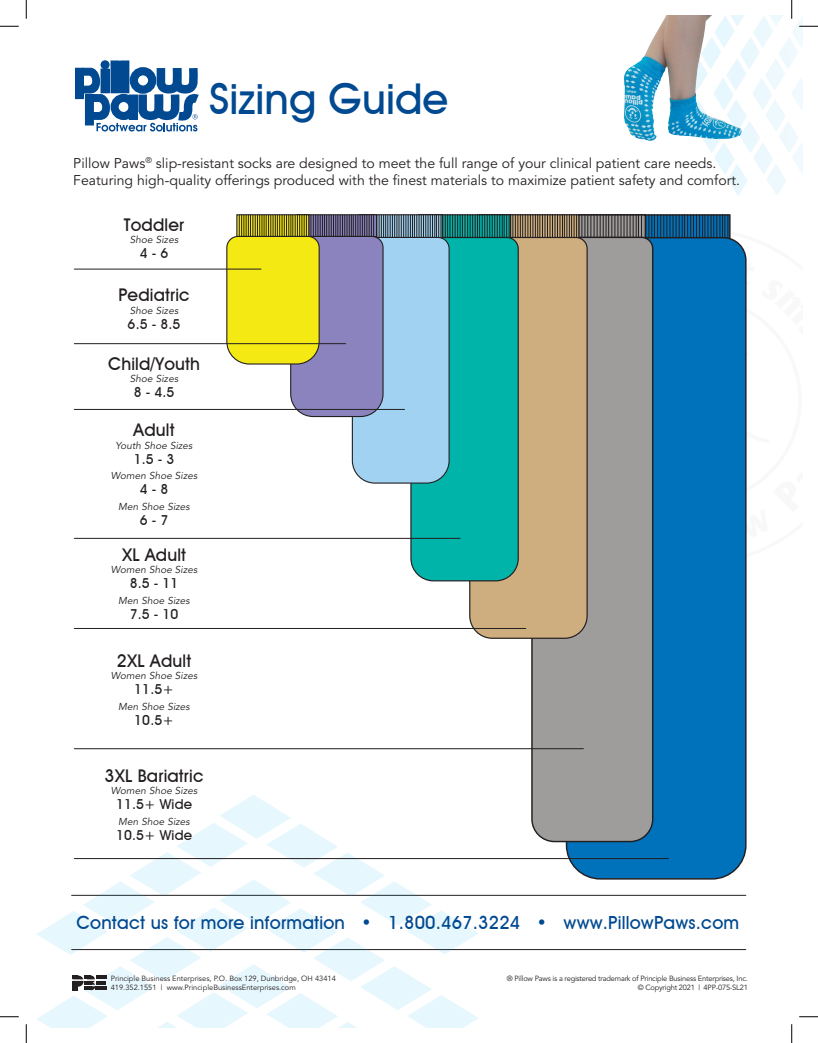
<style>
.page{position:relative;width:818px;height:1043px;background:#fff}
.page>*{position:absolute;margin:0;border:0;box-sizing:border-box;transform-origin:0 0}
.t1{font:500 42.5px "Avant Garde IT Cby BT";color:#014990}
.t2{font:500 18.12px "Avant Garde IT Cby BT";letter-spacing:.01em;color:#014990}
.t3{font:500 17.5px "Avant Garde IT Cby BT";letter-spacing:.01em;color:#231f20}
.t4{font:14px/17.5px "Avenir";color:#231f20}
.t5{font:500 13.75px "Avant Garde IT Cby BT";letter-spacing:.01em;color:#231f20}
.t6{font:italic 10px "Avenir";letter-spacing:.01em;color:#231f20}
.t7{font:7.5px/8.8px "Avenir";color:#231f20}
.t8{font:7.5px/8.8px "Avenir";letter-spacing:-.03em;color:#231f20;text-align:right}
</style>
<div class="page">
<hr style="left:72px;top:895px;width:673px;height:1px;background:#231f20">
<hr style="left:72px;top:949px;width:673px;height:1px;background:#231f20">
<div style="left:565px;top:548px;width:182px;height:332px;background:#0072bc"></div>
<div style="left:530px;top:548px;width:124px;height:295px;background:#9f9d9b"></div>
<svg style="left:469px;top:548px;width:119px;height:91px;background:#c8aa7e"></svg>
<svg style="left:410px;top:548px;width:109px;height:34px;background:#15afa5"></svg>
<svg style="left:226px;top:214px;width:521px;height:334px;background:#7faba9"></svg>
<hr style="left:74px;top:858px;width:594px;height:1px;background:#231f20">
<hr style="left:74px;top:343px;width:271px;height:1px;background:#231f20">
<hr style="left:74px;top:409px;width:330px;height:1px;background:#231f20">
<hr style="left:74px;top:538px;width:386px;height:1px;background:#231f20">
<hr style="left:74px;top:628px;width:451px;height:1px;background:#231f20">
<hr style="left:74px;top:748px;width:509px;height:1px;background:#231f20">
<hr style="left:74px;top:269px;width:187px;height:1px;background:#231f20">
<svg style="left:37px;top:795px;width:442px;height:233px"></svg>
<img style="left:624px;top:15px;width:46px;height:126px">
<div style="left:75px;top:68px;width:8px;height:31px;background:#014990"></div>
<svg style="left:82px;top:60px;width:117px;height:71px"></svg>
<div style="left:101px;top:69px;width:8px;height:24px;background:#014990"></div>
<div style="left:101px;top:60px;width:9px;height:9px;background:#014990;border-radius:50%"></div>
<svg style="left:0;top:25px;width:19px;height:2px"></svg>
<svg style="left:0;top:1016px;width:19px;height:1px"></svg>
<svg style="left:799px;top:1016px;width:19px;height:1px"></svg>
<svg style="left:25px;top:0;width:2px;height:19px"></svg>
<svg style="left:25px;top:1024px;width:2px;height:18px"></svg>
<svg style="left:674px;top:0;width:144px;height:196px"></svg>
<svg style="left:791px;top:1024px;width:1px;height:18px"></svg>
<h1 class="t1" style="left:209px;top:73px;width:240px">Sizing Guide</h1>
<p class="t4" style="left:73px;top:155px;width:668px">Pillow Paws<sup>®</sup> slip-resistant socks are designed to meet the full range of your clinical patient care needs.<br>Featuring high-quality offerings produced with the finest materials to maximize patient safety and comfort.</p>
<p class="t3" style="left:124px;top:214px;width:62px">Toddler</p>
<p class="t6" style="left:130px;top:234px;width:50px">Shoe Sizes</p>
<p class="t5" style="left:140px;top:245px;width:30px">4 - 6</p>
<p class="t3" style="left:118px;top:284px;width:73px">Pediatric</p>
<p class="t6" style="left:130px;top:305px;width:50px">Shoe Sizes</p>
<p class="t5" style="left:128px;top:316px;width:54px">6.5 - 8.5</p>
<p class="t3" style="left:108px;top:353px;width:94px">Child/Youth</p>
<p class="t6" style="left:130px;top:373px;width:50px">Shoe Sizes</p>
<p class="t5" style="left:134px;top:384px;width:42px">8 - 4.5</p>
<p class="t3" style="left:134px;top:419px;width:42px">Adult</p>
<p class="t6" style="left:116px;top:439px;width:78px">Youth Shoe Sizes</p>
<p class="t5" style="left:134px;top:450px;width:42px">1.5 - 3</p>
<p class="t6" style="left:111px;top:470px;width:88px">Women Shoe Sizes</p>
<p class="t5" style="left:140px;top:481px;width:30px">4 - 8</p>
<p class="t6" style="left:118px;top:500px;width:73px">Men Shoe Sizes</p>
<p class="t5" style="left:140px;top:511px;width:30px">6 - 7</p>
<p class="t3" style="left:122px;top:544px;width:66px">XL Adult</p>
<p class="t6" style="left:111px;top:564px;width:88px">Women Shoe Sizes</p>
<p class="t5" style="left:130px;top:575px;width:50px">8.5 - 11</p>
<p class="t6" style="left:118px;top:594px;width:73px">Men Shoe Sizes</p>
<p class="t5" style="left:130px;top:605px;width:50px">7.5 - 10</p>
<p class="t3" style="left:117px;top:650px;width:76px">2XL Adult</p>
<p class="t6" style="left:111px;top:670px;width:88px">Women Shoe Sizes</p>
<p class="t5" style="left:134px;top:681px;width:41px">11.5+</p>
<p class="t6" style="left:118px;top:700px;width:73px">Men Shoe Sizes</p>
<p class="t5" style="left:134px;top:711px;width:41px">10.5+</p>
<p class="t3" style="left:104px;top:764px;width:101px">3XL Bariatric</p>
<p class="t6" style="left:111px;top:785px;width:88px">Women Shoe Sizes</p>
<p class="t5" style="left:116px;top:796px;width:77px">11.5+ Wide</p>
<p class="t6" style="left:118px;top:815px;width:73px">Men Shoe Sizes</p>
<p class="t5" style="left:116px;top:826px;width:77px">10.5+ Wide</p>
<p class="t2" style="left:76px;top:911px;width:664px">Contact us for more information • 1.800.467.3224 • www.PillowPaws.com</p>
<p class="t7" style="left:111px;top:974px;width:226px">Principle Business Enterprises, P.O. Box 129, Dunbridge, OH 43414<br>419.352.1551 | www.PrincipleBusinessEnterprises.com</p>
<p class="t8" style="left:507px;top:974px;width:242px">® Pillow Paws is a registered trademark of Principle Business Enterprises, Inc. © Copyright 2021 | 4PP-075-SL21</p>
</div>
